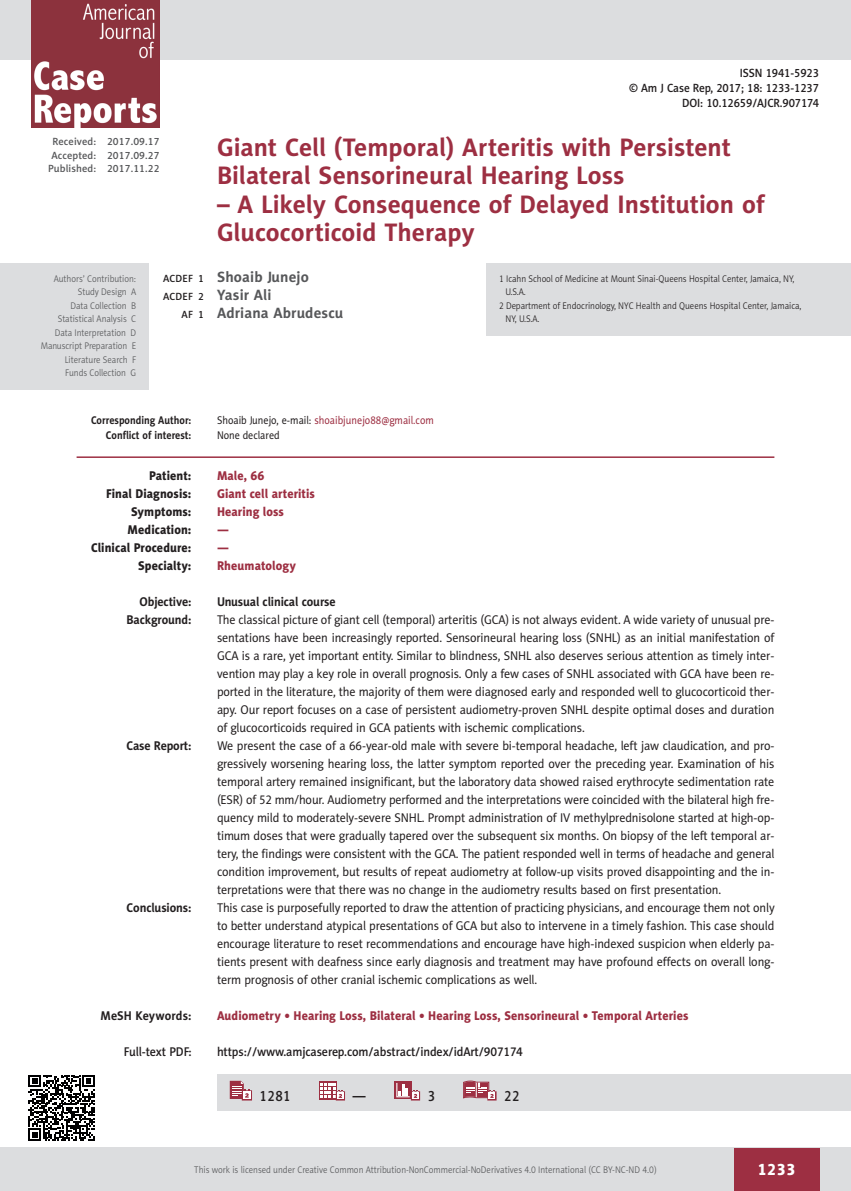
<style>
.page{position:relative;width:851px;height:1191px;background:#fff}
.page>*{position:absolute;margin:0;border:0;box-sizing:border-box;transform-origin:0 0}
.AJCR_Tytul{font:700 25.5px/28.5px "Naomi Sans EFN";color:#9d2f42}
.t1{font:16.5px "Naomi Sans EFN Heavy";color:#fff}
.AJCR_Autorzy{font:700 15px "Naomi Sans EFN";letter-spacing:.01em;color:#57585a}
.AJCR_dane{font:15px "Naomi Sans EFN Medium";letter-spacing:.03em;color:#231f20;scale:.9 1}
.AJCR_Summary_body{font:12.75px/18px "Naomi Sans EFN";letter-spacing:-.01em;color:#231f20;text-align:justify;scale:.95 1}
.AJCR_keywords{font:12.75px "Naomi Sans EFN Heavy";letter-spacing:.005em;color:#9d2f42;scale:.95 1}
.AJCR_keywords-2{font:12.75px "Naomi Sans EFN Heavy";letter-spacing:.005em;color:#231f20;scale:.95 1}
.AJCR_full_text_pdf{font:12.75px "Naomi Sans EFN Medium";letter-spacing:-.01em;color:#231f20;scale:.95 1}
.AJCR_Summary_body-2{font:700 12.75px "Naomi Sans EFN";letter-spacing:-.01em;color:#231f20;scale:.95 1}
.AJCR_keywords-3{font:700 12.75px "Naomi Sans EFN";letter-spacing:.005em;color:#231f20;scale:.95 1}
.AJCR_full_text_pdf-2{font:12px "Naomi Sans EFN Medium";letter-spacing:-.01em;color:#231f20;scale:.95 1}
.AJCR_Adres{font:11.25px "Naomi Sans EFN";color:#9d2f42;scale:.9 1}
.AJCR_Adres-2{font:700 11.25px "Naomi Sans EFN";color:#231f20;scale:.9 1}
.AJCR_Adres-3{font:11.25px "Naomi Sans EFN";color:#231f20;scale:.9 1}
.t2{font:10.5px "Naomi Sans EFN Medium";letter-spacing:.01em;color:#57585a}
.t3{font:9.75px "Naomi Sans EFN Light";color:#57585a;scale:.9 1}
.AJCR_Afiliacja{font:9.75px/13.5px "Naomi Sans EFN Light";color:#231f20;scale:.9 1}
.s1{font-family:"Naomi Sans EFN Medium";font-weight:400;font-size:10.5px;color:#231f20}
.s2{color:#231f20}
</style>
<div class="page">
<div style="left:217px;top:1074px;width:633px;height:36px;background:#dcdddf"></div>
<svg style="left:230px;top:1080px;width:22px;height:20px"></svg>
<div style="left:319px;top:1081px;width:17px;height:18px;background:#9d2f42"></div>
<svg style="left:320px;top:1082px;width:25px;height:18px"></svg>
<div style="left:394px;top:1081px;width:18px;height:18px;background:#9d2f42"></div>
<svg style="left:396px;top:1083px;width:24px;height:17px"></svg>
<svg style="left:463px;top:1080px;width:33px;height:20px"></svg>
<hr style="left:77px;top:456px;width:697px;height:2px;background:#9d2f42">
<div style="left:0;top:264px;width:149px;height:126px;background:#dcdddf"></div>
<div style="left:486px;top:264px;width:364px;height:72px;background:#dcdddf"></div>
<svg style="left:28px;top:1075px;width:67px;height:66px"></svg>
<div style="left:0;top:1148px;width:850px;height:43px;background:#dcdddf"></div>
<div style="left:733px;top:1147px;width:86px;height:43px;background:#9d2f42"></div>
<div style="left:0;top:0;width:850px;height:60px;background:#dcdddf"></div>
<img style="left:32px;top:0;width:127px;height:127px">
<p class="AJCR_full_text_pdf-2" style="left:739px;top:66px;width:85px">ISSN 1941-5923</p>
<p class="AJCR_full_text_pdf-2" style="left:629px;top:81px;width:201px">© Am J Case Rep, 2017; 18: 1233-1237</p>
<p class="AJCR_full_text_pdf-2" style="left:682px;top:96px;width:145px">DOI: 10.12659/AJCR.907174</p>
<p class="AJCR_Tytul" style="left:217px;top:133px;width:515px">Giant Cell (Temporal) Arteritis with Persistent<br>Bilateral Sensorineural Hearing Loss</p>
<p class="AJCR_Tytul" style="left:217px;top:190px;width:549px">– A Likely Consequence of Delayed Institution of<br>Glucocorticoid Therapy</p>
<p class="AJCR_Autorzy" style="left:163px;top:268px;width:147px"><span class="s1">ACDEF 1</span> Shoaib Junejo</p>
<p class="AJCR_Autorzy" style="left:163px;top:286px;width:110px"><span class="s1">ACDEF 2</span> Yasir Ali</p>
<p class="AJCR_Autorzy" style="left:181px;top:304px;width:163px"><span class="s1">AF 1</span> Adriana Abrudescu</p>
<p class="t2" style="left:52px;top:136px;width:109px">Received: 2017.09.17</p>
<p class="t2" style="left:51px;top:149px;width:110px">Accepted: 2017.09.27</p>
<p class="t2" style="left:48px;top:163px;width:113px">Published: 2017.11.22</p>
<p class="t3" style="left:54px;top:273px;width:93px">Authors’ Contribution:</p>
<p class="t3" style="left:78px;top:286px;width:66px">Study Design A</p>
<p class="t3" style="left:70px;top:300px;width:74px">Data Collection B</p>
<p class="t3" style="left:58px;top:313px;width:89px">Statistical Analysis C</p>
<p class="t3" style="left:55px;top:327px;width:92px">Data Interpretation D</p>
<p class="t3" style="left:41px;top:340px;width:107px">Manuscript Preparation E</p>
<p class="t3" style="left:65px;top:354px;width:81px">Literature Search F</p>
<p class="t3" style="left:65px;top:367px;width:80px">Funds Collection G</p>
<p class="AJCR_Afiliacja" style="left:505px;top:272px;width:323px;text-indent:-6px">1 Icahn School of Medicine at Mount Sinai-Queens Hospital Center, Jamaica, NY,<br>U.S.A.</p>
<p class="AJCR_Afiliacja" style="left:505px;top:299px;width:330px;text-indent:-6px">2 Department of Endocrinology, NYC Health and Queens Hospital Center, Jamaica,<br>NY, U.S.A.</p>
<p class="AJCR_Adres-2" style="left:91px;top:413px;width:113px">Corresponding Author:</p>
<p class="AJCR_Adres" style="left:217px;top:413px;width:242px"><span class="s2">Shoaib Junejo, e-mail:</span> shoaibjunejo88@gmail.com</p>
<p class="AJCR_Adres-2" style="left:106px;top:429px;width:97px">Conflict of interest:</p>
<p class="AJCR_Adres-3" style="left:217px;top:429px;width:71px">None declared</p>
<p class="AJCR_keywords-2" style="left:149px;top:468px;width:46px">Patient:</p>
<p class="AJCR_keywords" style="left:217px;top:468px;width:52px">Male, 66</p>
<p class="AJCR_keywords-2" style="left:106px;top:486px;width:91px">Final Diagnosis:</p>
<p class="AJCR_keywords" style="left:217px;top:486px;width:105px">Giant cell arteritis</p>
<p class="AJCR_keywords-2" style="left:131px;top:504px;width:65px">Symptoms:</p>
<p class="AJCR_keywords" style="left:217px;top:504px;width:72px">Hearing loss</p>
<p class="AJCR_keywords-2" style="left:128px;top:522px;width:69px">Medication:</p>
<p class="AJCR_keywords" style="left:217px;top:522px;width:14px">—</p>
<p class="AJCR_keywords-2" style="left:91px;top:540px;width:107px">Clinical Procedure:</p>
<p class="AJCR_keywords" style="left:217px;top:540px;width:14px">—</p>
<p class="AJCR_keywords-2" style="left:138px;top:558px;width:58px">Specialty:</p>
<p class="AJCR_keywords" style="left:217px;top:558px;width:85px">Rheumatology</p>
<p class="AJCR_Summary_body-2" style="left:139px;top:594px;width:56px">Objective:</p>
<p class="AJCR_Summary_body-2" style="left:217px;top:594px;width:126px">Unusual clinical course</p>
<p class="AJCR_Summary_body-2" style="left:126px;top:612px;width:70px">Background:</p>
<p class="AJCR_Summary_body" style="left:217px;top:611px;width:588px">The classical picture of giant cell (temporal) arteritis (GCA) is not always evident. A wide variety of unusual pre&shy;sentations have been increasingly reported. Sensorineural hearing loss (SNHL) as an initial manifestation of GCA is a rare, yet important entity. Similar to blindness, SNHL also deserves serious attention as timely inter&shy;vention may play a key role in overall prognosis. Only a few cases of SNHL associated with GCA have been re&shy;ported in the literature, the majority of them were diagnosed early and responded well to glucocorticoid ther&shy;apy. Our report focuses on a case of persistent audiometry-proven SNHL despite optimal doses and duration of glucocorticoids required in GCA patients with ischemic complications.</p>
<p class="AJCR_Summary_body-2" style="left:126px;top:738px;width:70px">Case Report:</p>
<p class="AJCR_Summary_body" style="left:217px;top:737px;width:588px">We present the case of a 66-year-old male with severe bi-temporal headache, left jaw claudication, and pro&shy;gressively worsening hearing loss, the latter symptom reported over the preceding year. Examination of his temporal artery remained insignificant, but the laboratory data showed raised erythrocyte sedimentation rate (ESR) of 52 mm/hour. Audiometry performed and the interpretations were coincided with the bilateral high fre&shy;quency mild to moderately-severe SNHL. Prompt administration of IV methylprednisolone started at high-op&shy;timum doses that were gradually tapered over the subsequent six months. On biopsy of the left temporal ar&shy;tery, the findings were consistent with the GCA. The patient responded well in terms of headache and general condition improvement, but results of repeat audiometry at follow-up visits proved disappointing and the in&shy;terpretations were that there was no change in the audiometry results based on first presentation.</p>
<p class="AJCR_Summary_body-2" style="left:127px;top:900px;width:70px">Conclusions:</p>
<p class="AJCR_Summary_body" style="left:217px;top:899px;width:588px">This case is purposefully reported to draw the attention of practicing physicians, and encourage them not only to better understand atypical presentations of GCA but also to intervene in a timely fashion. This case should encourage literature to reset recommendations and encourage have high-indexed suspicion when elderly pa&shy;tients present with deafness since early diagnosis and treatment may have profound effects on overall long&shy;term prognosis of other cranial ischemic complications as well.</p>
<p class="AJCR_keywords-3" style="left:100px;top:1008px;width:97px">MeSH Keywords:</p>
<p class="AJCR_keywords" style="left:217px;top:1008px;width:497px">Audiometry • Hearing Loss, Bilateral • Hearing Loss, Sensorineural • Temporal Arteries</p>
<p class="AJCR_full_text_pdf" style="left:124px;top:1044px;width:73px">Full-text PDF:</p>
<p class="AJCR_full_text_pdf" style="left:217px;top:1044px;width:323px">https://www.amjcaserep.com/abstract/index/idArt/907174</p>
<p class="AJCR_dane" style="left:259px;top:1086px;width:36px">1281</p>
<p class="AJCR_dane" style="left:352px;top:1086px;width:16px">—</p>
<p class="AJCR_dane" style="left:427px;top:1086px;width:10px">3</p>
<p class="AJCR_dane" style="left:504px;top:1086px;width:19px">22</p>
<p class="t3" style="left:194px;top:1164px;width:515px">This work is licensed under Creative Common Attribution-NonCommercial-NoDerivatives 4.0 International (CC BY-NC-ND 4.0)</p>
<p class="t1" style="left:757px;top:1159px;width:40px">1233</p>
</div>
